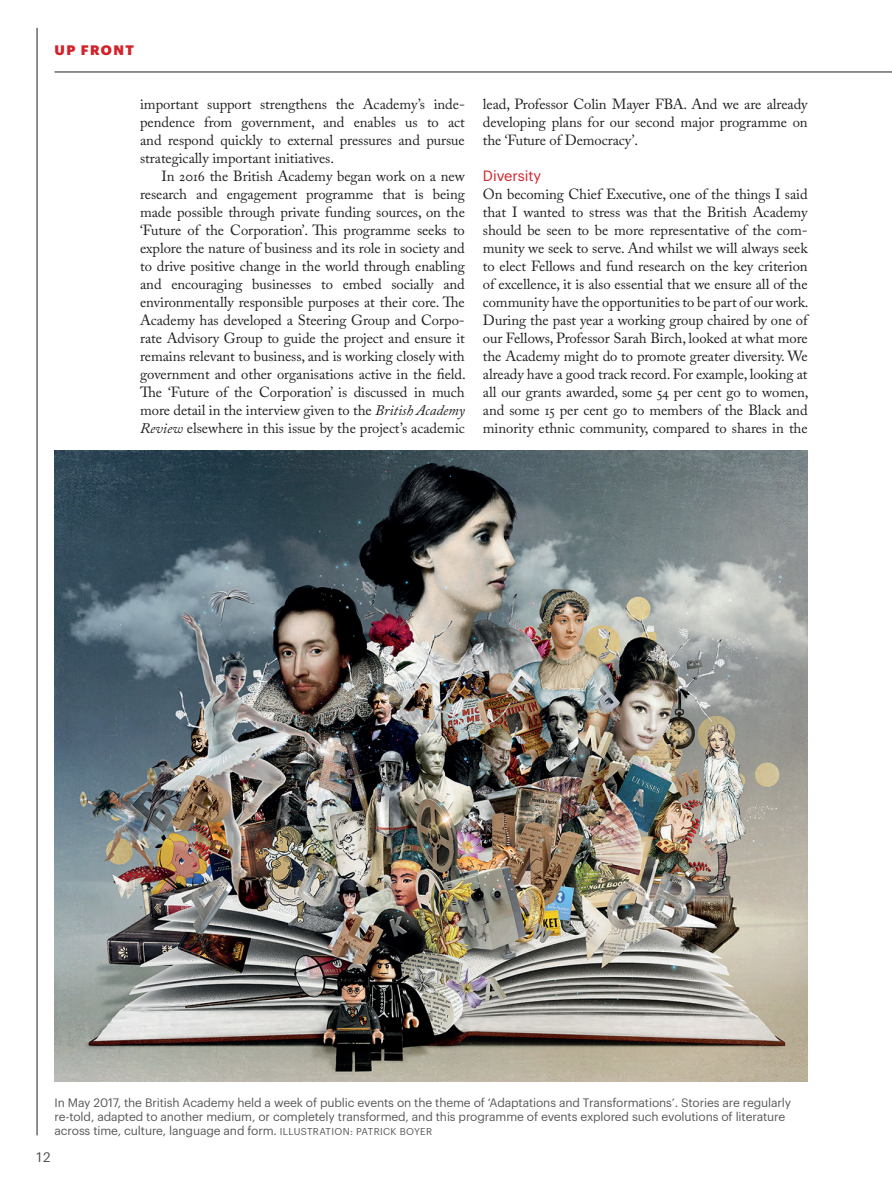
<style>
.page{position:relative;width:892px;height:1190px;background:#fff}
.page>*{position:absolute;margin:0;border:0;box-sizing:border-box;transform-origin:0 0}
.t1{font:14.7px/18px "Adobe Caslon Pro";letter-spacing:-.005em;color:#231f20;text-align:justify}
.t2{font:900 13.5px "Graphik";letter-spacing:.105em;color:#d1232a}
.t3{font:13.5px "Graphik";color:#4b4c4d}
.t4{font:12px/14.2px "Graphik";letter-spacing:-.01em;color:#57585a}
.s1{font-style:italic}
.s2{font-family:"Graphik";color:#d1232a}
.s3{font-size:9.75px}
</style>
<div class="page">
<hr style="left:37px;top:28px;width:1px;height:1107px;background:#231f20">
<hr style="left:55px;top:72px;width:836px;height:1px;background:#231f20">
<img style="left:55px;top:451px;width:752px;height:630px">
<p class="t2" style="left:55px;top:39px;width:81px">UP FRONT</p>
<p class="t1" style="left:140px;top:94px;width:326px">important support strengthens the Academy’s inde-</p>
<p class="t1" style="left:140px;top:112px;width:326px">pendence from government, and enables us to act</p>
<p class="t1" style="left:140px;top:130px;width:326px">and respond quickly to external pressures and pursue</p>
<p class="t1" style="left:140px;top:148px;width:195px">strategically important initiatives.</p>
<p class="t1" style="left:161px;top:166px;width:305px">In 2016 the British Academy began work on a new</p>
<p class="t1" style="left:140px;top:184px;width:326px">research and engagement programme that is being</p>
<p class="t1" style="left:140px;top:202px;width:326px">made possible through private funding sources, on the</p>
<p class="t1" style="left:140px;top:220px;width:326px">‘Future of the Corporation’. This programme seeks to</p>
<p class="t1" style="left:140px;top:238px;width:326px">explore the nature of business and its role in society and</p>
<p class="t1" style="left:140px;top:256px;width:326px">to drive positive change in the world through enabling</p>
<p class="t1" style="left:140px;top:274px;width:326px">and encouraging businesses to embed socially and</p>
<p class="t1" style="left:140px;top:292px;width:326px">environmentally responsible purposes at their core. The</p>
<p class="t1" style="left:140px;top:311px;width:326px">Academy has developed a Steering Group and Corpo-</p>
<p class="t1" style="left:140px;top:329px;width:326px">rate Advisory Group to guide the project and ensure it</p>
<p class="t1" style="left:140px;top:347px;width:326px">remains relevant to business, and is working closely with</p>
<p class="t1" style="left:140px;top:365px;width:327px">government and other organisations active in the field.</p>
<p class="t1" style="left:140px;top:383px;width:326px">The ‘Future of the Corporation’ is discussed in much</p>
<p class="t1" style="left:140px;top:401px;width:326px">more detail in the interview given to the <span class="s1">British Academy</span></p>
<p class="t1" style="left:140px;top:419px;width:326px"><span class="s1">Review</span> elsewhere in this issue by the project’s academic</p>
<p class="t1" style="left:483px;top:95px;width:326px">lead, Professor Colin Mayer FBA. And we are already developing plans for our second major programme on the ‘Future of Democracy’.</p>
<p class="t1" style="left:483px;top:167px;width:327px;text-align:left"><span class="s2">Diversity<br></span>On becoming Chief Executive, one of the things I said that I wanted to stress was that the British Academy should be seen to be more representative of the com&shy;munity we seek to serve. And whilst we will always seek to elect Fellows and fund research on the key criterion of excellence, it is also essential that we ensure all of the community have the opportunities to be part of our work.<br>During the past year a working group chaired by one of our Fellows, Professor Sarah Birch, looked at what more the Academy might do to promote greater diversity. We already have a good track record. For example, looking at all our grants awarded, some 54 per cent go to women, and some 15 per cent go to members of the Black and minority ethnic community, compared to shares in the</p>
<p class="t4" style="left:55px;top:1094px;width:738px">In May 2017, the British Academy held a week of public events on the theme of ‘Adaptations and Transformations’. Stories are regularly re-told, adapted to another medium, or completely transformed, and this programme of events explored such evolutions of literature across time, culture, language and form. <span class="s3">ILLUSTRATION: PATRICK BOYER</span></p>
<p class="t3" style="left:36px;top:1146px;width:16px">12</p>
</div>
